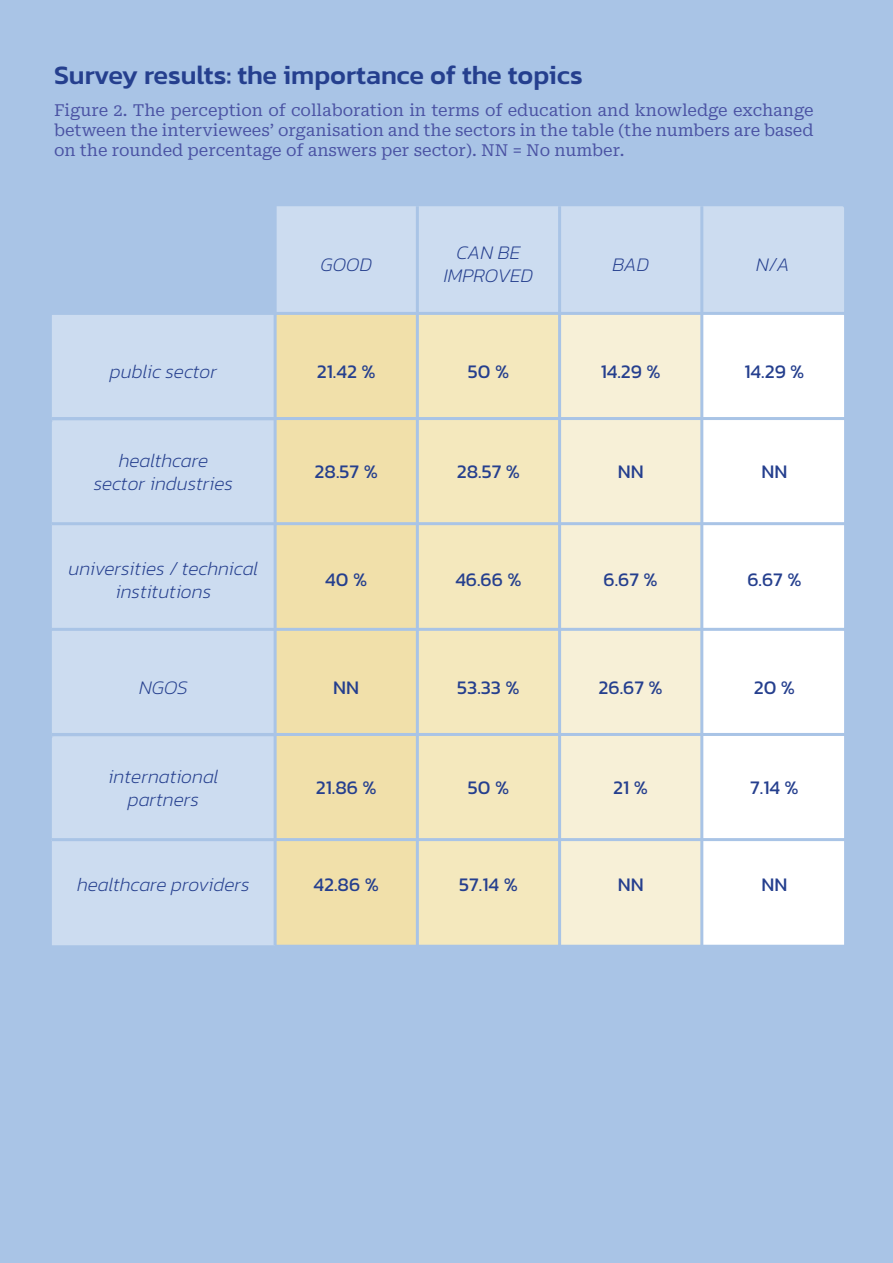
<style>
.page{position:relative;width:893px;height:1263px;background:#fff}
.page>*{position:absolute;margin:0;border:0;box-sizing:border-box;transform-origin:0 0}
.t1{font:500 27px "Kanit";color:#253f8e}
.t2{font:italic 200 19.5px/23.4px "Kanit";color:#253f8e;text-align:center}
.t3{font:19.5px "Kanit";color:#253f8e}
.t4{font:16.5px/19.8px "Roboto Serif";color:#4a52a3;text-align:justify}
</style>
<div class="page">
<div style="left:0;top:0;width:892px;height:1263px;background:#a9c4e6"></div>
<div style="left:277px;top:206px;width:567px;height:106px;background:#ccdcf0"></div>
<svg style="left:52px;top:315px;width:364px;height:630px;background:#daddd5"></svg>
<div style="left:419px;top:315px;width:139px;height:313px;background:#f4e8bd"></div>
<div style="left:419px;top:631px;width:139px;height:314px;background:#f4e8bd"></div>
<svg style="left:561px;top:315px;width:283px;height:630px;background:#faf7eb"></svg>
<hr style="left:52px;top:417px;width:802px;height:3px;background:#a9c4e6">
<hr style="left:52px;top:733px;width:802px;height:3px;background:#a9c4e6">
<hr style="left:52px;top:628px;width:802px;height:3px;background:#a9c4e6">
<hr style="left:416px;top:206px;width:3px;height:423px;background:#a9c4e6">
<hr style="left:274px;top:206px;width:3px;height:423px;background:#a9c4e6">
<hr style="left:274px;top:629px;width:3px;height:316px;background:#a9c4e6">
<hr style="left:558px;top:206px;width:3px;height:423px;background:#a9c4e6">
<hr style="left:700px;top:206px;width:3px;height:423px;background:#a9c4e6">
<hr style="left:700px;top:629px;width:3px;height:316px;background:#a9c4e6">
<hr style="left:52px;top:522px;width:802px;height:3px;background:#a9c4e6">
<hr style="left:52px;top:838px;width:802px;height:3px;background:#a9c4e6">
<h1 class="t1" style="left:54px;top:54px;width:530px">Survey results: the importance of the topics</h1>
<p class="t4" style="left:54px;top:99px;width:761px">Figure 2. The perception of collaboration in terms of education and knowledge exchange between the interviewees’ organisation and the sectors in the table (the numbers are based on the rounded percentage of answers per sector). NN = No number.</p>
<p class="t2" style="left:110px;top:359px;width:109px">public sector</p>
<p class="t2" style="left:94px;top:448px;width:141px">healthcare sector industries</p>
<p class="t2" style="left:69px;top:556px;width:191px">universities / technical institutions</p>
<p class="t2" style="left:139px;top:675px;width:50px">NGOS</p>
<p class="t2" style="left:108px;top:764px;width:112px">international partners</p>
<p class="t2" style="left:77px;top:872px;width:174px">healthcare providers</p>
<p class="t2" style="left:320px;top:252px;width:53px">GOOD</p>
<p class="t2" style="left:444px;top:241px;width:91px">CAN BE<br>IMPROVED</p>
<p class="t2" style="left:612px;top:252px;width:38px">BAD</p>
<p class="t2" style="left:756px;top:252px;width:35px">N/A</p>
<p class="t3" style="left:317px;top:357px;width:60px">21.42 %</p>
<p class="t3" style="left:468px;top:357px;width:43px">50 %</p>
<p class="t3" style="left:601px;top:357px;width:62px">14.29 %</p>
<p class="t3" style="left:744px;top:357px;width:62px">14.29 %</p>
<p class="t3" style="left:315px;top:458px;width:65px">28.57 %</p>
<p class="t3" style="left:457px;top:458px;width:65px">28.57 %</p>
<p class="t3" style="left:618px;top:458px;width:28px">NN</p>
<p class="t3" style="left:761px;top:458px;width:28px">NN</p>
<p class="t3" style="left:325px;top:566px;width:43px">40 %</p>
<p class="t3" style="left:455px;top:566px;width:68px">46.66 %</p>
<p class="t3" style="left:604px;top:566px;width:56px">6.67 %</p>
<p class="t3" style="left:747px;top:566px;width:56px">6.67 %</p>
<p class="t3" style="left:333px;top:673px;width:28px">NN</p>
<p class="t3" style="left:457px;top:673px;width:64px">53.33 %</p>
<p class="t3" style="left:599px;top:673px;width:66px">26.67 %</p>
<p class="t3" style="left:754px;top:673px;width:43px">20 %</p>
<p class="t3" style="left:316px;top:773px;width:62px">21.86 %</p>
<p class="t3" style="left:468px;top:773px;width:43px">50 %</p>
<p class="t3" style="left:613px;top:773px;width:36px">21 %</p>
<p class="t3" style="left:750px;top:773px;width:50px">7.14 %</p>
<p class="t3" style="left:314px;top:870px;width:67px">42.86 %</p>
<p class="t3" style="left:459px;top:870px;width:60px">57.14 %</p>
<p class="t3" style="left:618px;top:870px;width:28px">NN</p>
<p class="t3" style="left:761px;top:870px;width:28px">NN</p>
</div>
